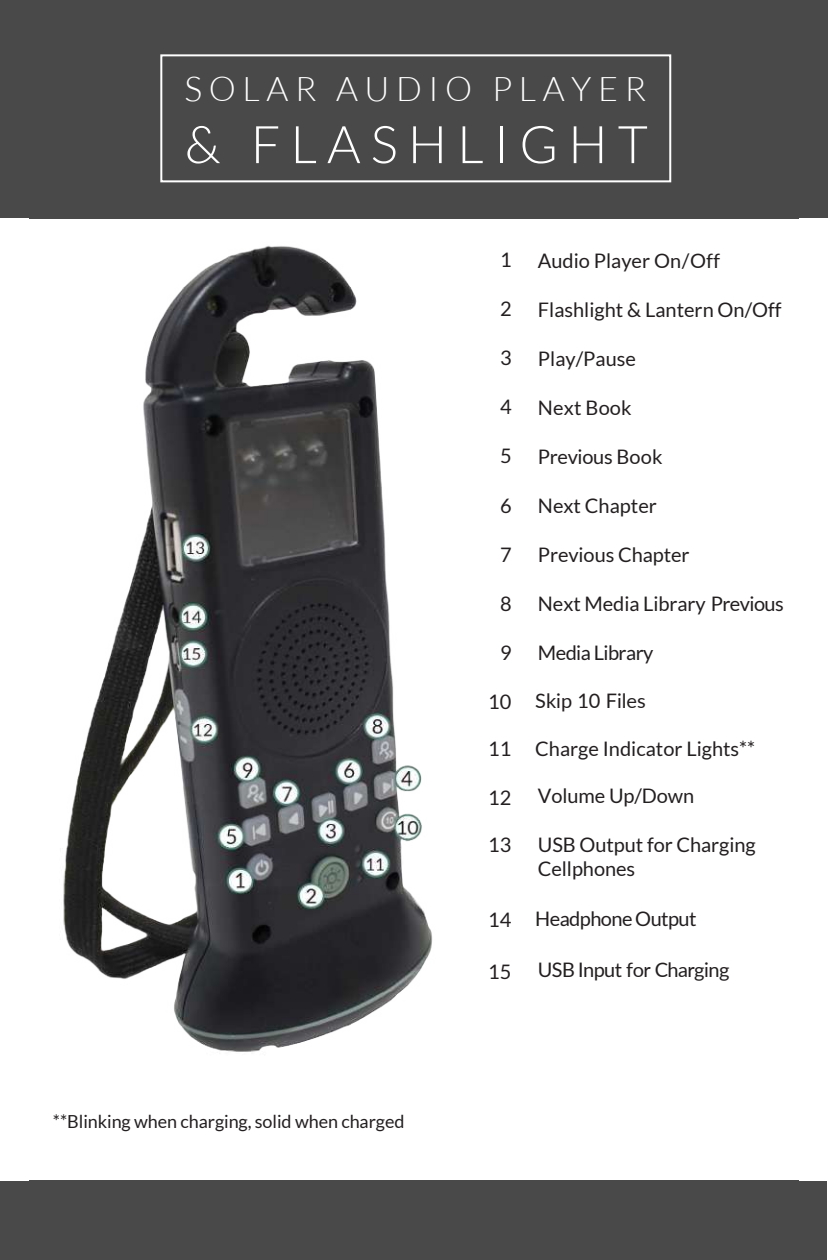
<style>
.page{position:relative;width:828px;height:1260px;background:#fff}
.page>*{position:absolute;margin:0;border:0;box-sizing:border-box;transform-origin:0 0}
.t1{font:300 52px "Lato";color:#fff}
.t2{font:300 34px "Lato";color:#fff}
.t3{font:20px/24px "Lato";letter-spacing:-.005em;color:#231f20}
.t4{font:20px "Lato";letter-spacing:-.03em;color:#231f20}
.t5{font:18px "Lato";letter-spacing:-.005em;color:#231f20}
</style>
<div class="page">
<div style="left:0;top:0;width:828px;height:219px;background:#484948"></div>
<img style="left:6px;top:54px;width:816px;height:1206px">
<div style="left:533px;top:686px;width:93px;height:28px;background:#fff"></div>
<h2 class="t2" style="left:185px;top:70px;width:463px">S O L A R A U D I O P L A Y E R</h2>
<h1 class="t1" style="left:185px;top:117px;width:465px">&amp; F L A S H L I G H T</h1>
<p class="t5" style="left:53px;top:1111px;width:353px">**Blinking when charging, solid when charged</p>
<p class="t3" style="left:500px;top:248px;width:13px">1</p>
<p class="t3" style="left:500px;top:297px;width:13px">2</p>
<p class="t3" style="left:500px;top:346px;width:13px">3</p>
<p class="t3" style="left:500px;top:395px;width:13px">4</p>
<p class="t3" style="left:500px;top:444px;width:13px">5</p>
<p class="t3" style="left:500px;top:493px;width:13px">6</p>
<p class="t3" style="left:500px;top:542px;width:13px">7</p>
<p class="t3" style="left:500px;top:591px;width:13px">8</p>
<p class="t3" style="left:500px;top:640px;width:13px">9</p>
<p class="t3" style="left:488px;top:689px;width:25px">10</p>
<p class="t3" style="left:488px;top:736px;width:25px">11</p>
<p class="t3" style="left:488px;top:785px;width:25px">12</p>
<p class="t3" style="left:488px;top:833px;width:25px">13</p>
<p class="t3" style="left:488px;top:908px;width:25px">14</p>
<p class="t3" style="left:488px;top:959px;width:25px">15</p>
<p class="t3" style="left:538px;top:248px;width:184px">Audio Player On/Off</p>
<p class="t3" style="left:538px;top:297px;width:245px">Flashlight &amp; Lantern On/Off</p>
<p class="t3" style="left:538px;top:346px;width:100px">Play/Pause</p>
<p class="t3" style="left:538px;top:396px;width:95px">Next Book</p>
<p class="t3" style="left:538px;top:445px;width:126px">Previous Book</p>
<p class="t3" style="left:538px;top:494px;width:120px">Next Chapter</p>
<p class="t3" style="left:538px;top:543px;width:153px">Previous Chapter</p>
<p class="t3" style="left:538px;top:592px;width:247px">Next Media Library Previous</p>
<p class="t4" style="left:538px;top:642px;width:117px">Media Library</p>
<p class="t3" style="left:535px;top:688px;width:112px">Skip 10 Files</p>
<p class="t3" style="left:535px;top:736px;width:221px">Charge Indicator Lights**</p>
<p class="t3" style="left:538px;top:784px;width:158px">Volume Up/Down</p>
<p class="t3" style="left:538px;top:833px;width:219px">USB Output for Charging<br>Cellphones</p>
<p class="t4" style="left:535px;top:908px;width:163px">Headphone Output</p>
<p class="t4" style="left:538px;top:959px;width:193px">USB Input for Charging</p>
</div>
